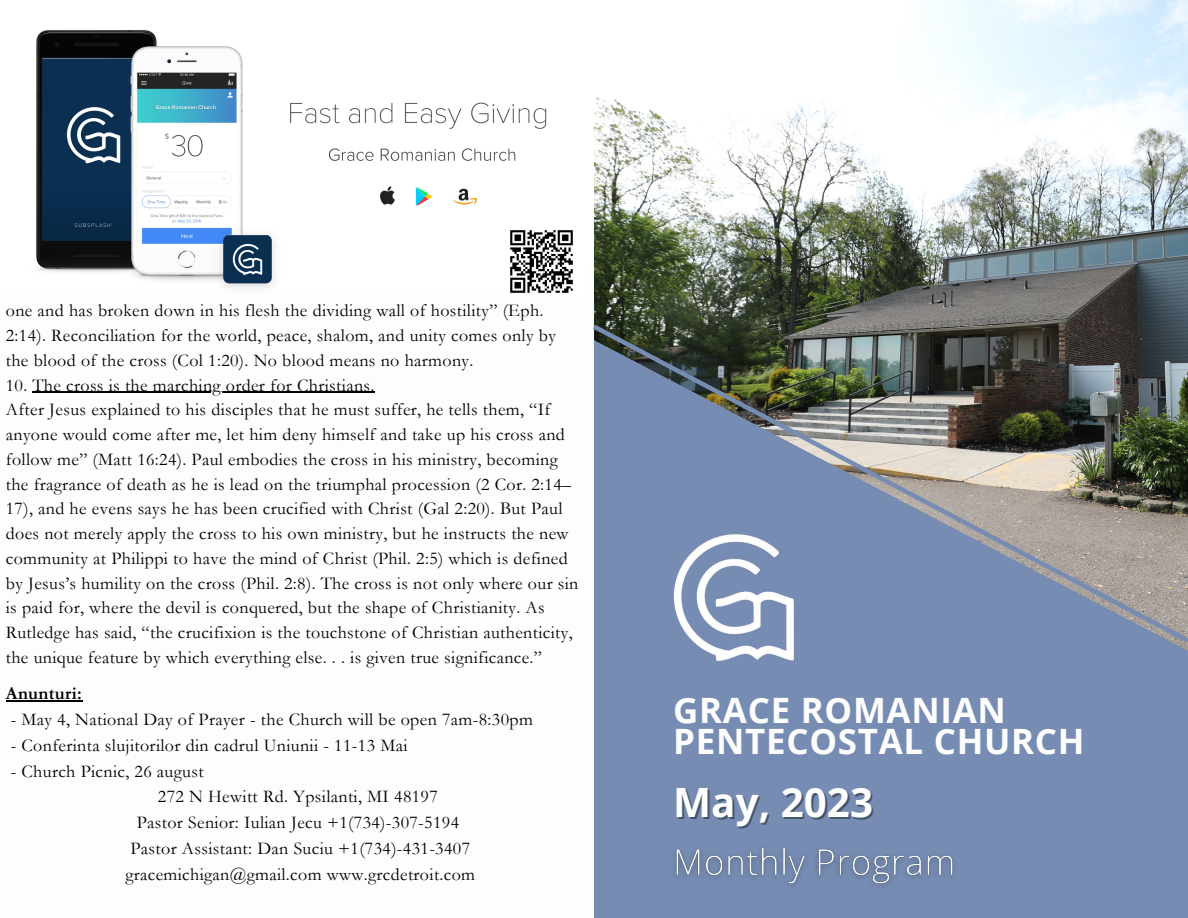
<style>
.page{position:relative;width:1188px;height:918px;background:#fff}
.page>*{position:absolute;margin:0;border:0;box-sizing:border-box;transform-origin:0 0}
.t1{font:700 40.35px "Open Sans";color:#fdfdfd}
.t2{font:700 34.95px/31.5px "Open Sans";letter-spacing:.02em;color:#fdfdfd}
.t3{font:18px/24.8px "Garamond";letter-spacing:.02em;color:#000}
.t4{font:700 18px "Garamond";letter-spacing:.02em;color:#000}
</style>
<div class="page">
<img style="left:594px;top:0;width:594px;height:283px">
<svg style="left:594px;top:283px;width:594px;height:635px;background:#7185a4"></svg>
<img style="left:673px;top:647px;width:121px;height:13px">
<img style="left:36px;top:30px;width:511px;height:259px">
<img style="left:501px;top:221px;width:72px;height:72px">
<img style="left:664px;top:831px;width:302px;height:66px">
<hr style="left:33px;top:392px;width:342px;height:1px;background:#000">
<hr style="left:6px;top:700px;width:76px;height:1px;background:#000">
<img style="left:593px;top:320px;width:595px;height:327px">
<p class="t3" style="left:6px;top:299px;width:552px">one and has broken down in his flesh the dividing wall of hostility” (Eph.<br>2:14). Reconciliation for the world, peace, shalom, and unity comes only by the blood of the cross (Col 1:20). No blood means no harmony.</p>
<p class="t3" style="left:6px;top:373px;width:574px">10. The cross is the marching order for Christians.<br>After Jesus explained to his disciples that he must suffer, he tells them, “If anyone would come after me, let him deny himself and take up his cross and follow me” (Matt 16:24). Paul embodies the cross in his ministry, becoming the fragrance of death as he is lead on the triumphal procession (2 Cor. 2:14– 17), and he evens says he has been crucified with Christ (Gal 2:20). But Paul does not merely apply the cross to his own ministry, but he instructs the new community at Philippi to have the mind of Christ (Phil. 2:5) which is defined by Jesus’s humility on the cross (Phil. 2:8). The cross is not only where our sin is paid for, where the devil is conquered, but the shape of Christianity. As Rutledge has said, “the crucifixion is the touchstone of Christian authenticity, the unique feature by which everything else. . . is given true significance.”</p>
<p class="t4" style="left:6px;top:683px;width:78px">Anunturi:</p>
<p class="t3" style="left:11px;top:707px;width:524px">- May 4, National Day of Prayer - the Church will be open 7am-8:30pm</p>
<p class="t3" style="left:11px;top:733px;width:398px">- Conferinta slujitorilor din cadrul Uniunii - 11-13 Mai</p>
<p class="t3" style="left:11px;top:759px;width:194px">- Church Picnic, 26 august</p>
<p class="t3" style="left:158px;top:785px;width:281px">272 N Hewitt Rd. Ypsilanti, MI 48197</p>
<p class="t3" style="left:137px;top:810px;width:324px">Pastor Senior: Iulian Jecu +1(734)-307-5194</p>
<p class="t3" style="left:131px;top:836px;width:341px">Pastor Assistant: Dan Suciu +1(734)-431-3407</p>
<p class="t3" style="left:125px;top:862px;width:351px">gracemichigan@gmail.com www.grcdetroit.com</p>
<h2 class="t2" style="left:673px;top:694px;width:413px">GRACE ROMANIAN<br>PENTECOSTAL CHURCH</h2>
<h1 class="t1" style="left:673px;top:774px;width:201px">May, 2023</h1>
</div>
